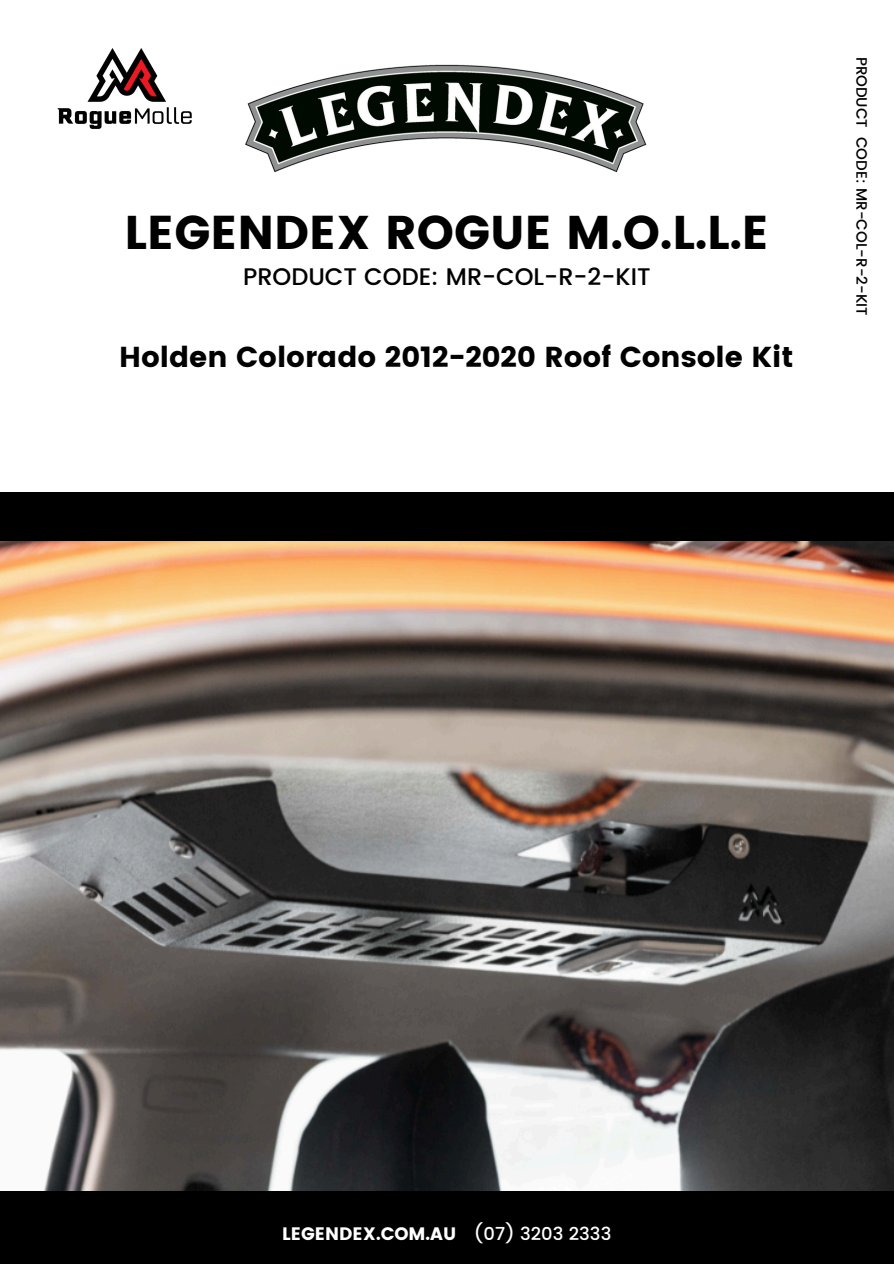
<style>
.page{position:relative;width:894px;height:1264px;background:#fff}
.page>*{position:absolute;margin:0;border:0;box-sizing:border-box;transform-origin:0 0}
.t1{font:47.25px "Poppins";color:#000}
.t2{font:28.8px "Poppins";color:#000}
.t3{font:500 24px "Poppins";color:#000}
.t4{font:18px "Poppins";color:#fff}
.t5{font:500 18px "Poppins";color:#fff}
.t6{font:500 15px "Poppins";color:#000}
</style>
<div class="page">
<div style="left:0;top:492px;width:893px;height:86px;background:#000"></div>
<div style="left:0;top:1098px;width:893px;height:165px;background:#000"></div>
<img style="left:245px;top:64px;width:402px;height:109px">
<img style="left:57px;top:48px;width:135px;height:81px">
<img style="left:0;top:541px;width:893px;height:648px">
<h3 class="t1" style="left:125px;top:204px;width:645px">LEGENDEX ROGUE M.O.L.L.E</h3>
<h2 class="t3" style="left:243px;top:263px;width:409px">PRODUCT CODE: MR-COL-R-2-KIT</h2>
<p class="t2" style="left:119px;top:340px;width:675px">Holden Colorado 2012-2020 Roof Console Kit</p>
<h5 class="t6" style="left:870px;top:57px;width:260px;rotate:90deg">PRODUCT CODE: MR-COL-R-2-KIT</h5>
<p class="t4" style="left:282px;top:1223px;width:175px">LEGENDEX.COM.AU</p>
<h4 class="t5" style="left:473px;top:1223px;width:139px">(07) 3203 2333</h4>
</div>
